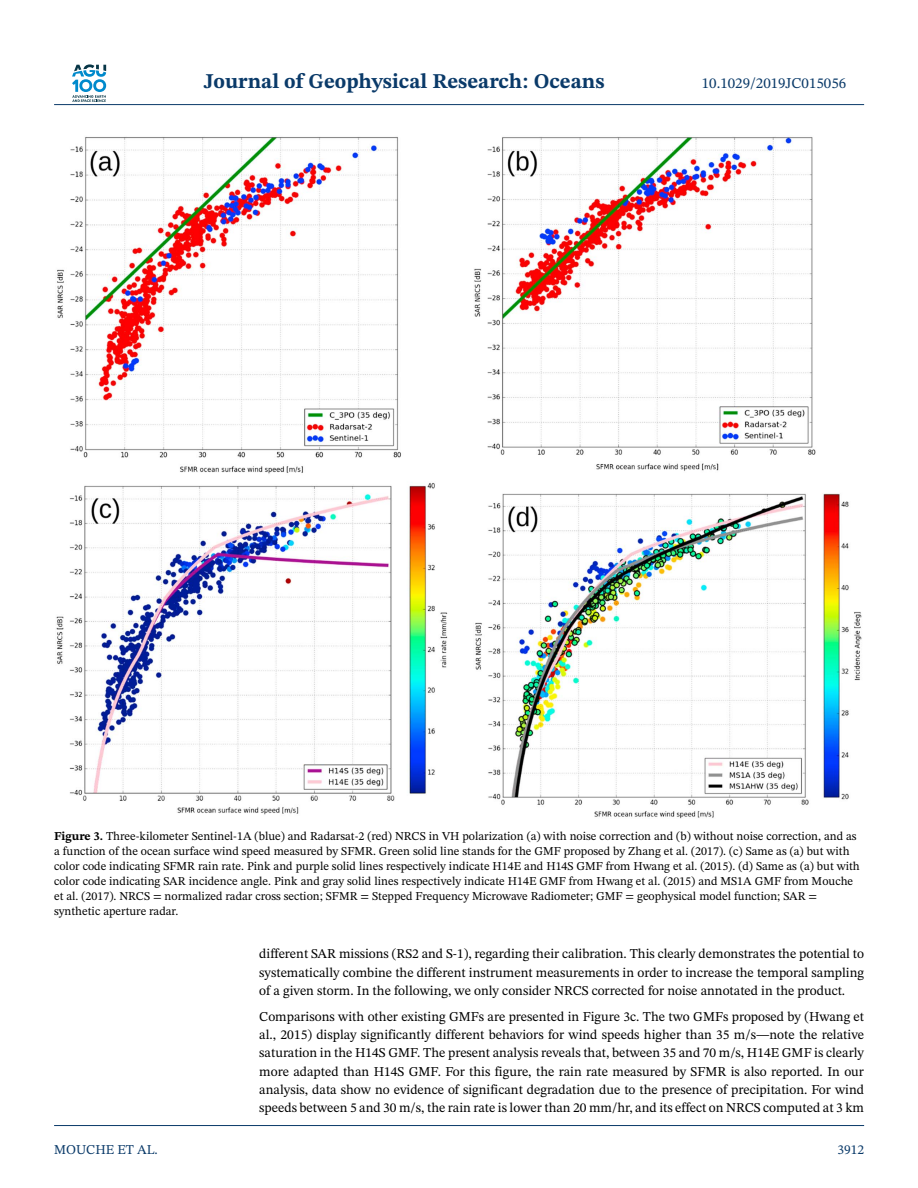
<style>
.page{position:relative;width:918px;height:1188px;background:#fff}
.page>*{position:absolute;margin:0;border:0;box-sizing:border-box;transform-origin:0 0}
.t1{font:700 21px "STIX Two Text";color:#0a3a69}
.t2{font:15px "STIX Two Text";color:#0a3a69}
.t3{font:13.5px/18.3px "STIX Two Text";color:#000;text-align:justify}
.t4{font:13.5px "STIX Two Text";color:#0a3a69}
.t5{font:12px/15px "STIX Two Text";color:#000}
.s1{font-weight:700}
</style>
<div class="page">
<svg style="left:72px;top:64px;width:34px;height:38px"></svg>
<hr style="left:54px;top:104px;width:810px;height:1px;background:#0a3a69">
<img style="left:56px;top:136px;width:806px;height:683px">
<hr style="left:54px;top:1125px;width:810px;height:1px;background:#0a3a69">
<h1 class="t1" style="left:204px;top:73px;width:402px">Journal of Geophysical Research: Oceans</h1>
<p class="t2" style="left:702px;top:77px;width:146px">10.1029/2019JC015056</p>
<p class="t5" style="left:54px;top:830px;width:807px"><span class="s1">Figure 3.</span> Three-kilometer Sentinel-1A (blue) and Radarsat-2 (red) NRCS in VH polarization (a) with noise correction and (b) without noise correction, and as a function of the ocean surface wind speed measured by SFMR. Green solid line stands for the GMF proposed by Zhang et al. (2017). (c) Same as (a) but with color code indicating SFMR rain rate. Pink and purple solid lines respectively indicate H14E and H14S GMF from Hwang et al. (2015). (d) Same as (a) but with color code indicating SAR incidence angle. Pink and gray solid lines respectively indicate H14E GMF from Hwang et al. (2015) and MS1A GMF from Mouche et al. (2017). NRCS = normalized radar cross section; SFMR = Stepped Frequency Microwave Radiometer; GMF = geophysical model function; SAR = synthetic aperture radar.</p>
<p class="t3" style="left:259px;top:946px;width:606px">different SAR missions (RS2 and S-1), regarding their calibration. This clearly demonstrates the potential to systematically combine the different instrument measurements in order to increase the temporal sampling of a given storm. In the following, we only consider NRCS corrected for noise annotated in the product.</p>
<p class="t3" style="left:259px;top:1008px;width:606px">Comparisons with other existing GMFs are presented in Figure 3c. The two GMFs proposed by (Hwang et al., 2015) display significantly different behaviors for wind speeds higher than 35 m/s—note the relative saturation in the H14S GMF. The present analysis reveals that, between 35 and 70 m/s, H14E GMF is clearly more adapted than H14S GMF. For this figure, the rain rate measured by SFMR is also reported. In our analysis, data show no evidence of significant degradation due to the presence of precipitation. For wind speeds between 5 and 30 m/s, the rain rate is lower than 20 mm/hr, and its effect on NRCS computed at 3 km</p>
<p class="t4" style="left:54px;top:1144px;width:105px">MOUCHE ET AL.</p>
<p class="t4" style="left:837px;top:1144px;width:28px">3912</p>
</div>
